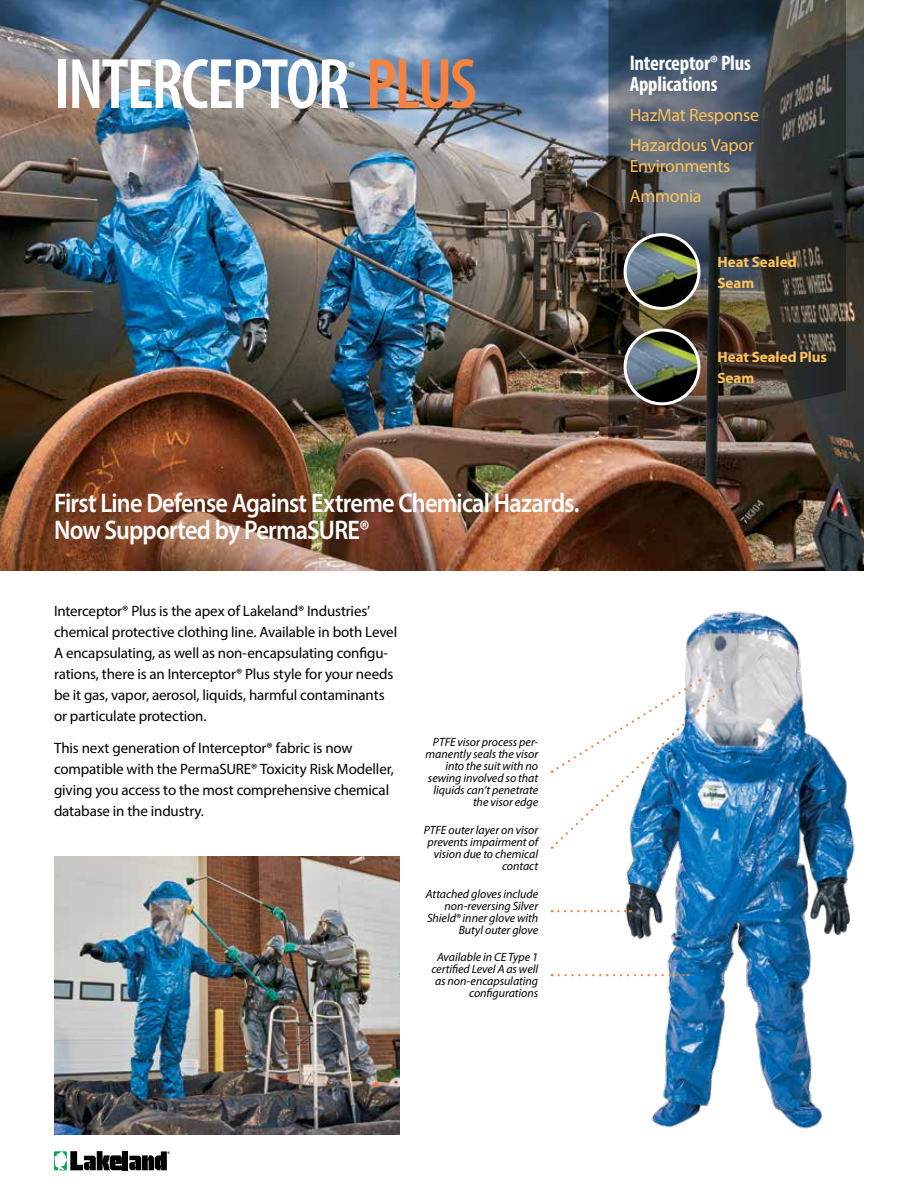
<style>
.page{position:relative;width:918px;height:1188px;background:#fff}
.page>*{position:absolute;margin:0;border:0;box-sizing:border-box;transform-origin:0 0}
.t1{font:600 condensed 72px "Myriad Pro";letter-spacing:-.03em;color:#fff}
.t2{font:600 27px/27px "Myriad Pro";letter-spacing:-.03em;color:#fff;scale:.9 1}
.t3{font:700 condensed 21px/21px "Myriad Pro";letter-spacing:-.01em;color:#fff}
.t4{font:18px/30px "Myriad Pro";letter-spacing:-.015em;color:#fec25a}
.t5{font:600 condensed 18px "Myriad Pro";color:#fff}
.t6{font:15px/21px "Myriad Pro";letter-spacing:-.01em;color:#000}
.t7{font:700 15px/21px "Myriad Pro";letter-spacing:-.005em;color:#fec25a}
.t8{font:italic 12px/12px "Myriad Pro";letter-spacing:-.005em;color:#000;text-align:right}
.s1{color:#f48240}
</style>
<div class="page">
<img style="left:0;top:0;width:864px;height:571px">
<img style="left:54px;top:857px;width:346px;height:278px">
<div style="left:123px;top:1151px;width:5px;height:19px;background:#000"></div>
<svg style="left:54px;top:1151px;width:13px;height:19px"></svg>
<svg style="left:55px;top:1151px;width:67px;height:20px"></svg>
<svg style="left:129px;top:1151px;width:41px;height:19px"></svg>
<img style="left:608px;top:0;width:238px;height:439px">
<img style="left:625px;top:235px;width:74px;height:73px;border-radius:37px">
<div style="left:624px;top:233px;width:76px;height:77px;border:3px solid #fff;border-radius:50%"></div>
<img style="left:625px;top:330px;width:74px;height:74px;border-radius:37px">
<div style="left:624px;top:329px;width:76px;height:76px;border:3px solid #fff;border-radius:50%"></div>
<img style="left:618px;top:611px;width:237px;height:518px">
<img style="left:552px;top:679px;width:169px;height:170px">
<svg style="left:552px;top:910px;width:79px;height:2px"></svg>
<svg style="left:552px;top:974px;width:137px;height:2px"></svg>
<h1 class="t1" style="left:54px;top:40px;width:424px">INTERCEPTOR <span class="s1">PLUS</span></h1>
<p class="t5" style="left:349px;top:56px;width:8px">®</p>
<h2 class="t2" style="left:54px;top:488px;width:585px">First Line Defense Against Extreme Chemical Hazards.<br>Now Supported by PermaSURE®</h2>
<p class="t6" style="left:54px;top:600px;width:345px">Interceptor® Plus is the apex of Lakeland® Industries’ chemical protective clothing line. Available in both Level A encapsulating, as well as non-encapsulating configu&shy;rations, there is an Interceptor® Plus style for your needs be it gas, vapor, aerosol, liquids, harmful contaminants or particulate protection.</p>
<p class="t6" style="left:54px;top:737px;width:341px">This next generation of Interceptor® fabric is now compatible with the PermaSURE® Toxicity Risk Modeller, giving you access to the most comprehensive chemical database in the industry.</p>
<p class="t8" style="left:426px;top:736px;width:114px">PTFE visor process per&shy;manently seals the visor into the suit with no sewing involved so that liquids can’t penetrate the visor edge</p>
<p class="t8" style="left:424px;top:824px;width:116px">PTFE outer layer on visor prevents impairment of vision due to chemical contact</p>
<p class="t8" style="left:426px;top:887px;width:114px">Attached gloves include non-reversing Silver<br>Shield® inner glove with<br>Butyl outer glove</p>
<p class="t8" style="left:431px;top:951px;width:108px">Available in CE Type 1 certified Level A as well as non-encapsulating configurations</p>
<h3 class="t3" style="left:630px;top:52px;width:123px">Interceptor® Plus<br>Applications</h3>
<p class="t4" style="left:630px;top:99px;width:131px">HazMat Response<br>Hazardous Vapor</p>
<p class="t4" style="left:630px;top:150px;width:102px">Environments<br>Ammonia</p>
<p class="t7" style="left:718px;top:251px;width:81px">Heat Sealed<br>Seam</p>
<p class="t7" style="left:718px;top:346px;width:111px">Heat Sealed Plus<br>Seam</p>
</div>
